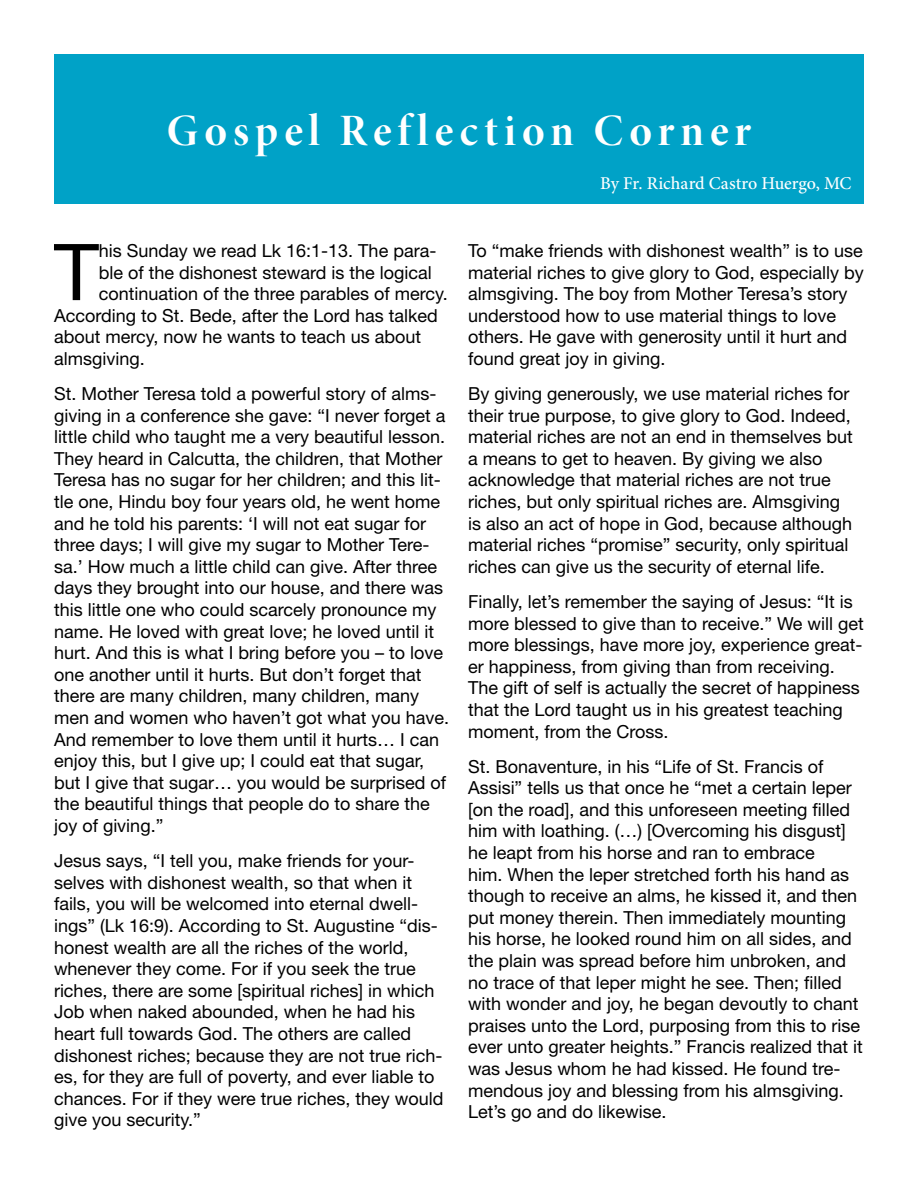
<style>
.page{position:relative;width:918px;height:1188px;background:#fff}
.page>*{position:absolute;margin:0;border:0;box-sizing:border-box;transform-origin:0 0}
.t1{font:78.45px "Helvetica Neue LT Std";color:#000}
.t2{font:45px "Minion Pro Bold Disp";letter-spacing:.13em;color:#fff}
.t3{font:18px/21.6px "Helvetica Neue LT Std";color:#000}
.t4{font:500 18px "Minion Pro";letter-spacing:-.005em;color:#fff}
</style>
<div class="page">
<div style="left:54px;top:54px;width:810px;height:149px;background:#00a2c7"></div>
<h2 class="t2" style="left:167px;top:104px;width:586px">Gospel Reflection Corner</h2>
<h1 class="t1" style="left:54px;top:225px;width:47px">T</h1>
<p class="t3" style="left:99px;top:239px;width:339px">his Sunday we read Lk 16:1-13. The para-</p>
<p class="t3" style="left:99px;top:261px;width:335px">ble of the dishonest steward is the logical</p>
<p class="t3" style="left:99px;top:283px;width:351px">continuation of the three parables of mercy.</p>
<p class="t3" style="left:54px;top:304px;width:385px">According to St. Bede, after the Lord has talked</p>
<p class="t3" style="left:54px;top:326px;width:369px">about mercy, now he wants to teach us about</p>
<p class="t3" style="left:54px;top:347px;width:92px">almsgiving.</p>
<p class="t3" style="left:54px;top:383px;width:397px">St. Mother Teresa told a powerful story of alms&shy;giving in a conference she gave: “I never forget a little child who taught me a very beautiful lesson.<br>They heard in Calcutta, the children, that Mother Teresa has no sugar for her children; and this lit&shy;tle one, Hindu boy four years old, he went home and he told his parents: ‘I will not eat sugar for three days; I will give my sugar to Mother Tere&shy;sa.’ How much a little child can give. After three days they brought into our house, and there was this little one who could scarcely pronounce my name. He loved with great love; he loved until it hurt. And this is what I bring before you – to love one another until it hurts. But don’t forget that there are many children, many children, many men and women who haven’t got what you have.<br>And remember to love them until it hurts… I can enjoy this, but I give up; I could eat that sugar, but I give that sugar… you would be surprised of the beautiful things that people do to share the joy of giving.”</p>
<p class="t3" style="left:54px;top:850px;width:391px">Jesus says, “I tell you, make friends for your&shy;selves with dishonest wealth, so that when it fails, you will be welcomed into eternal dwell&shy;ings” (Lk 16:9). According to St. Augustine “dis&shy;honest wealth are all the riches of the world, whenever they come. For if you seek the true riches, there are some [spiritual riches] in which Job when naked abounded, when he had his heart full towards God. The others are called dishonest riches; because they are not true rich&shy;es, for they are full of poverty, and ever liable to chances. For if they were true riches, they would give you security.”</p>
<p class="t4" style="left:600px;top:173px;width:253px">By Fr. Richard Castro Huergo, MC</p>
<p class="t3" style="left:468px;top:239px;width:397px">To “make friends with dishonest wealth” is to use material riches to give glory to God, especially by almsgiving. The boy from Mother Teresa’s story understood how to use material things to love others. He gave with generosity until it hurt and found great joy in giving.</p>
<p class="t3" style="left:468px;top:383px;width:386px">By giving generously, we use material riches for their true purpose, to give glory to God. Indeed, material riches are not an end in themselves but a means to get to heaven. By giving we also acknowledge that material riches are not true riches, but only spiritual riches are. Almsgiving is also an act of hope in God, because although material riches “promise” security, only spiritual riches can give us the security of eternal life.</p>
<p class="t3" style="left:468px;top:590px;width:397px">Finally, let’s remember the saying of Jesus: “It is more blessed to give than to receive.” We will get more blessings, have more joy, experience great&shy;er happiness, from giving than from receiving.<br>The gift of self is actually the secret of happiness that the Lord taught us in his greatest teaching moment, from the Cross.</p>
<p class="t3" style="left:468px;top:755px;width:396px">St. Bonaventure, in his “Life of St. Francis of Assisi” tells us that once he “met a certain leper [on the road], and this unforeseen meeting filled him with loathing. (…) [Overcoming his disgust] he leapt from his horse and ran to embrace<br>him. When the leper stretched forth his hand as though to receive an alms, he kissed it, and then put money therein. Then immediately mounting his horse, he looked round him on all sides, and the plain was spread before him unbroken, and no trace of that leper might he see. Then; filled with wonder and joy, he began devoutly to chant praises unto the Lord, purposing from this to rise ever unto greater heights.” Francis realized that it was Jesus whom he had kissed. He found tre&shy;mendous joy and blessing from his almsgiving.<br>Let’s go and do likewise.</p>
</div>
